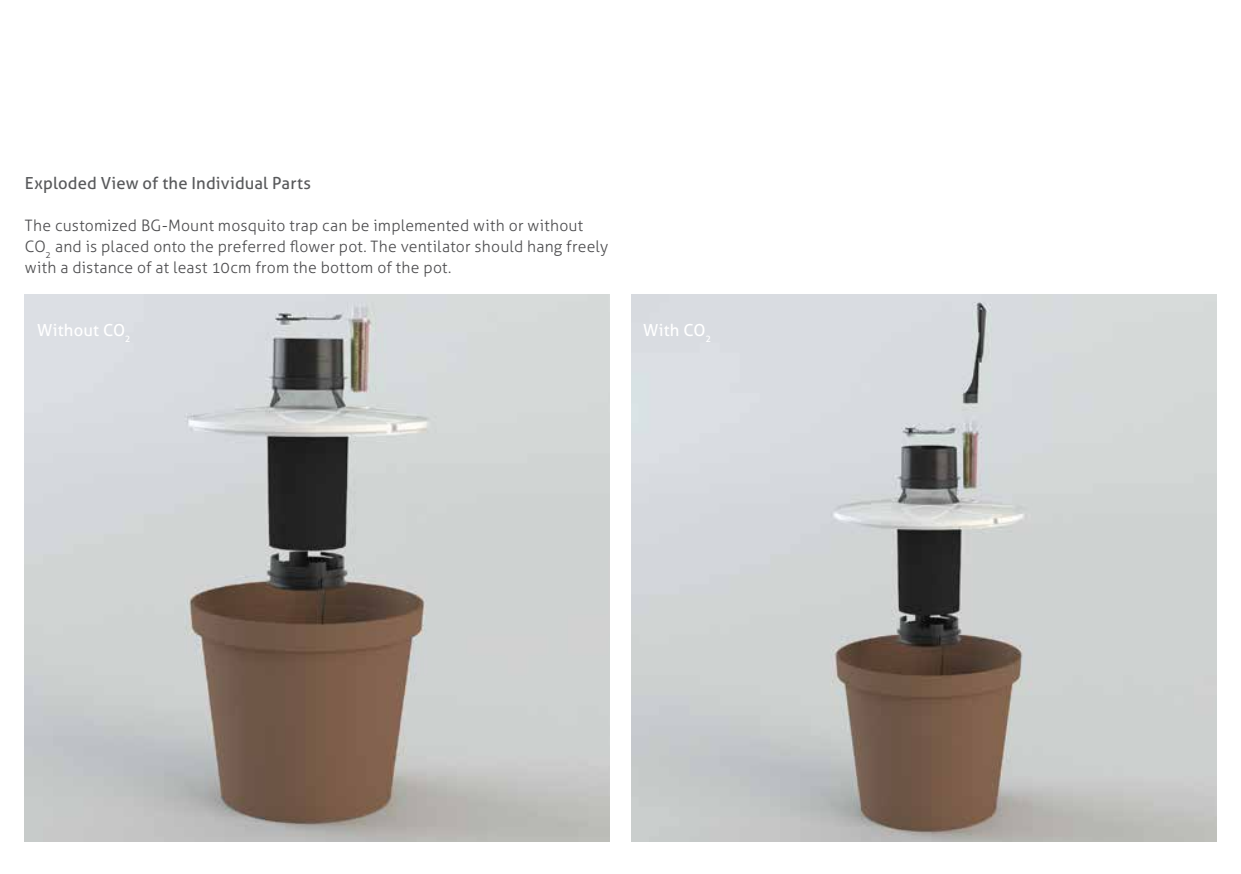
<style>
.page{position:relative;width:1241px;height:874px;background:#fff}
.page>*{position:absolute;margin:0;border:0;box-sizing:border-box;transform-origin:0 0}
.t1{font:16.62px "Aller";letter-spacing:.01em;color:#58595b}
.t2{font:16.62px "Aller";letter-spacing:.01em;color:#fff}
.t3{font:300 15.75px/21px "Aller";letter-spacing:.01em;color:#4d4d4f}
</style>
<div class="page">
<img style="left:25px;top:294px;width:585px;height:546px">
<img style="left:631px;top:294px;width:584px;height:546px">
<p class="t1" style="left:25px;top:173px;width:288px">Exploded View of the Individual Parts</p>
<p class="t3" style="left:25px;top:215px;width:584px">The customized BG-Mount mosquito trap can be implemented with or without<br>CO<sub>2</sub> and is placed onto the preferred flower pot. The ventilator should hang freely with a distance of at least 10cm from the bottom of the pot.</p>
<p class="t2" style="left:37px;top:320px;width:95px">Without CO<sub>2</sub></p>
<p class="t2" style="left:643px;top:320px;width:69px">With CO<sub>2</sub></p>
</div>
